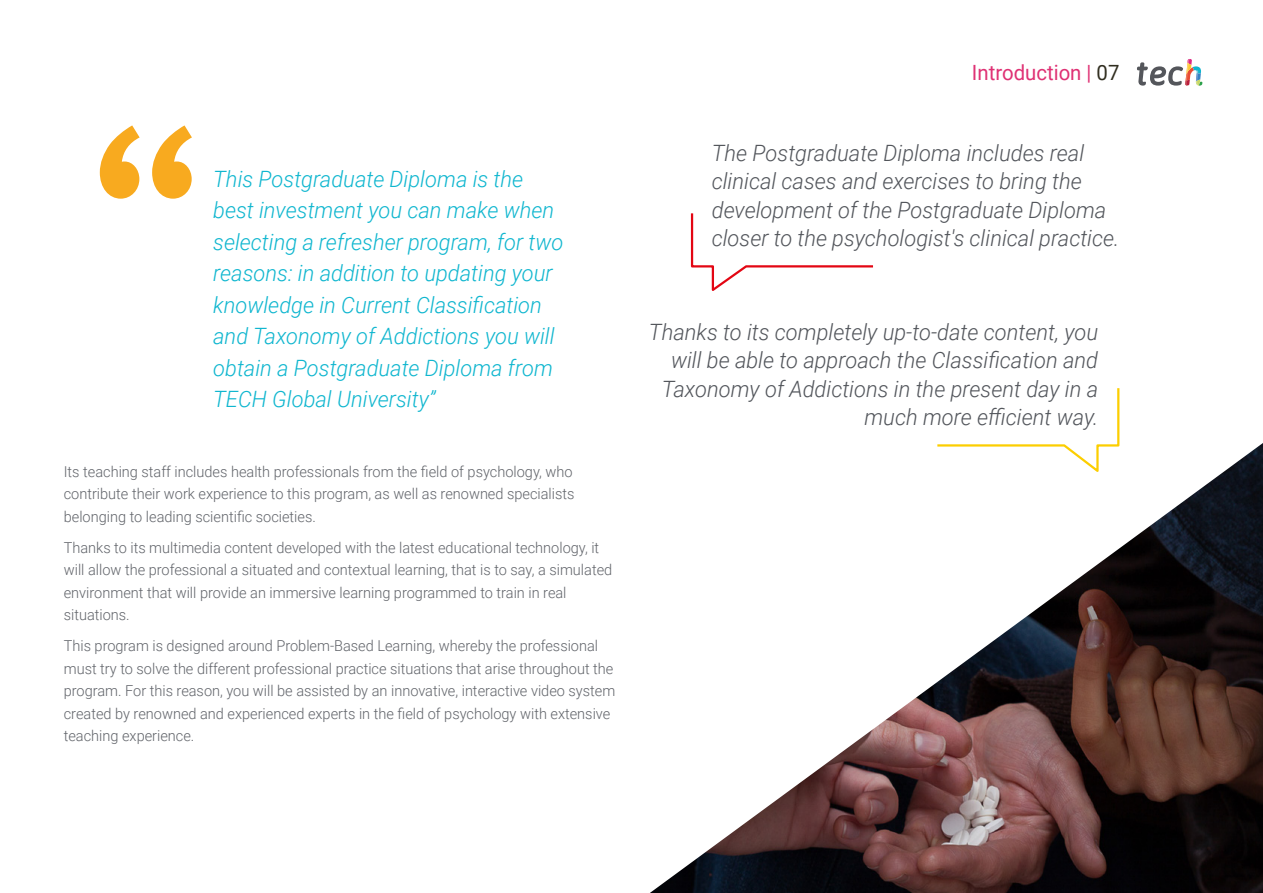
<style>
.page{position:relative;width:1263px;height:893px;background:#fff}
.page>*{position:absolute;margin:0;border:0;box-sizing:border-box;transform-origin:0 0}
.t1{font:italic 300 22.5px/28.5px "Roboto";color:#52555b}
.t2{font:italic 300 22.5px/31.5px "Roboto";color:#0fb6cf}
.t3{font:21px "Roboto";color:#df3174}
.t4{font:300 15px/22.5px "Roboto";color:#61646a}
.s1{color:#312e20}
</style>
<div class="page">
<svg style="left:100px;top:125px;width:92px;height:74px"></svg>
<svg style="left:690px;top:213px;width:183px;height:78px"></svg>
<img style="left:650px;top:443px;width:613px;height:450px">
<svg style="left:1137px;top:59px;width:65px;height:27px"></svg>
<svg style="left:935px;top:388px;width:185px;height:87px"></svg>
<p class="t2" style="left:213px;top:162px;width:352px">This Postgraduate Diploma is the best investment you can make when selecting a refresher program, for two reasons: in addition to updating your knowledge in Current Classification and Taxonomy of Addictions you will obtain a Postgraduate Diploma from TECH Global University”</p>
<p class="t4" style="left:64px;top:460px;width:512px">Its teaching staff includes health professionals from the field of psychology, who contribute their work experience to this program, as well as renowned specialists belonging to leading scientific societies.</p>
<p class="t4" style="left:64px;top:536px;width:550px">Thanks to its multimedia content developed with the latest educational technology, it will allow the professional a situated and contextual learning, that is to say, a simulated environment that will provide an immersive learning programmed to train in real situations.</p>
<p class="t4" style="left:64px;top:634px;width:553px">This program is designed around Problem-Based Learning, whereby the professional must try to solve the different professional practice situations that arise throughout the program. For this reason, you will be assisted by an innovative, interactive video system created by renowned and experienced experts in the field of psychology with extensive teaching experience.</p>
<h2 class="t3" style="left:972px;top:57px;width:149px">Introduction | <span class="s1">07</span></h2>
<h1 class="t1" style="left:712px;top:138px;width:409px">The Postgraduate Diploma includes real clinical cases and exercises to bring the development of the Postgraduate Diploma closer to the psychologist's clinical practice.</h1>
<h1 class="t1" style="left:649px;top:317px;width:451px;text-align:right">Thanks to its completely up-to-date content, you will be able to approach the Classification and Taxonomy of Addictions in the present day in a much more efficient way.</h1>
</div>
